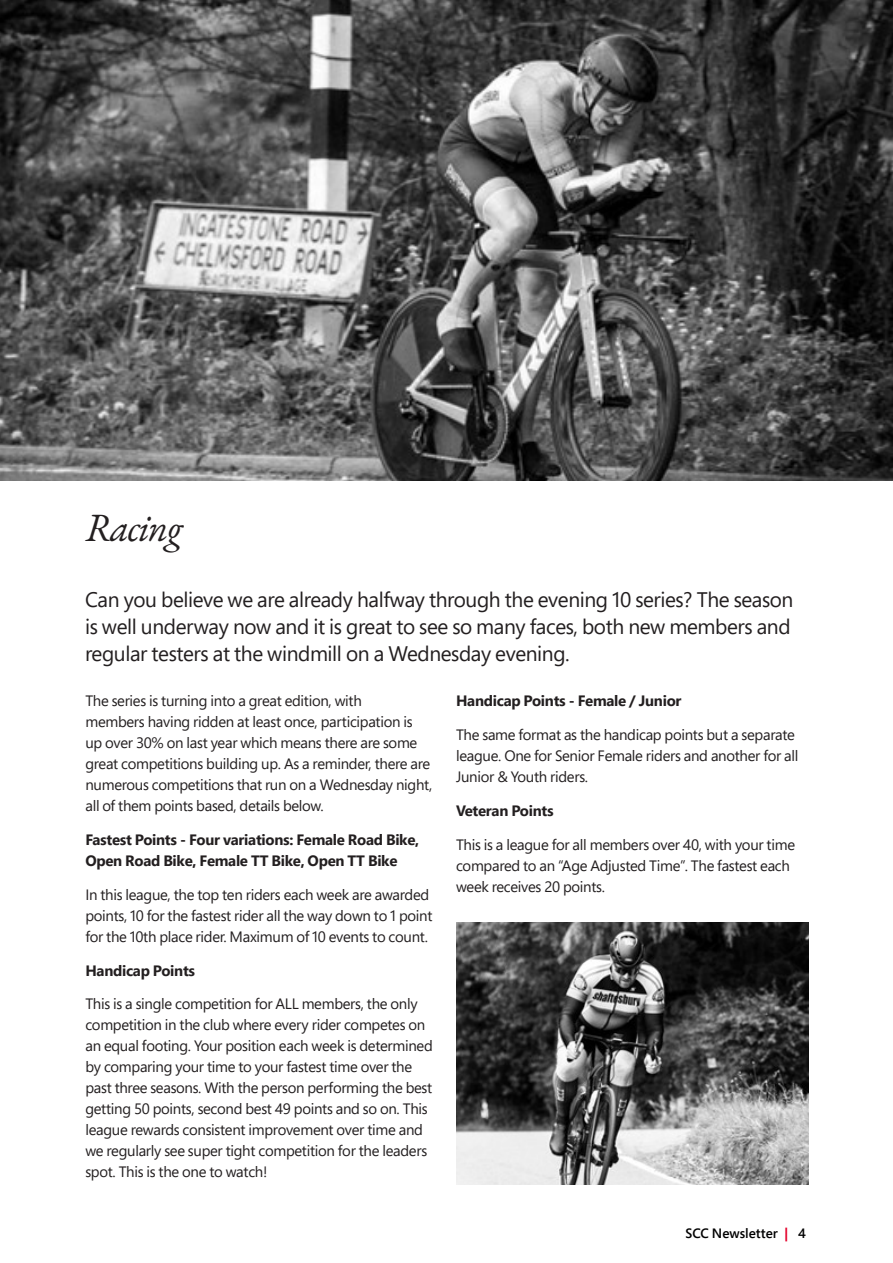
<style>
.page{position:relative;width:893px;height:1263px;background:#fff}
.page>*{position:absolute;margin:0;border:0;box-sizing:border-box;transform-origin:0 0}
.Page_Heading{font:italic 39px "EB Garamond";letter-spacing:-.04em;color:#231f20}
.Body{font:21px/27px "Segoe Pro";letter-spacing:-.02em;color:#231f20}
.Body-2{font:15px/21px "Segoe Pro";letter-spacing:-.02em;color:#231f20}
.Body-3{font:700 15px/21px "Segoe Pro";letter-spacing:-.02em;color:#231f20}
.t1{font:600 13.5px "Segoe Pro";color:#000001}
.s1{color:#fff}
.s2{font-weight:700;color:#e4002b}
</style>
<div class="page">
<img style="left:0;top:0;width:893px;height:480px">
<img style="left:456px;top:923px;width:352px;height:261px">
<p class="Page_Heading" style="left:85px;top:503px;width:99px">Racing</p>
<p class="Body" style="left:85px;top:585px;width:710px">Can you believe we are already halfway through the evening 10 series? The season is well underway now and it is great to see so many faces, both new members and regular testers at the windmill on a Wednesday evening.</p>
<p class="Body-2" style="left:85px;top:690px;width:348px">The series is turning into a great edition, with <span class="s1">47 </span>members having ridden at least once, participation is up over 30% on last year which means there are some great competitions building up. As a reminder, there are numerous competitions that run on a Wednesday night, all of them points based, details below.</p>
<p class="Body-3" style="left:85px;top:829px;width:335px">Fastest Points - Four variations: Female Road Bike,<br>Open Road Bike, Female TT Bike, Open TT Bike</p>
<p class="Body-2" style="left:85px;top:884px;width:349px">In this league, the top ten riders each week are awarded points, 10 for the fastest rider all the way down to 1 point for the 10th place rider. Maximum of 10 events to count.</p>
<p class="Body-3" style="left:85px;top:959px;width:111px">Handicap Points</p>
<p class="Body-2" style="left:85px;top:993px;width:349px">This is a single competition for ALL members, the only competition in the club where every rider competes on an equal footing. Your position each week is determined by comparing your time to your fastest time over the past three seasons. With the person performing the best getting 50 points, second best 49 points and so on. This league rewards consistent improvement over time and we regularly see super tight competition for the leaders spot. This is the one to watch!</p>
<p class="Body-3" style="left:456px;top:690px;width:227px">Handicap Points - Female / Junior</p>
<p class="Body-2" style="left:456px;top:724px;width:344px">The same format as the handicap points but a separate league. One for Senior Female riders and another for all<br>Junior &amp; Youth riders.</p>
<p class="Body-3" style="left:456px;top:799px;width:99px">Veteran Points</p>
<p class="Body-2" style="left:456px;top:833px;width:340px">This is a league for all members over 40, with your time compared to an “Age Adjusted Time”. The fastest each week receives 20 points.</p>
<p class="t1" style="left:686px;top:1224px;width:122px">SCC Newsletter <span class="s2">|</span> 4</p>
</div>
